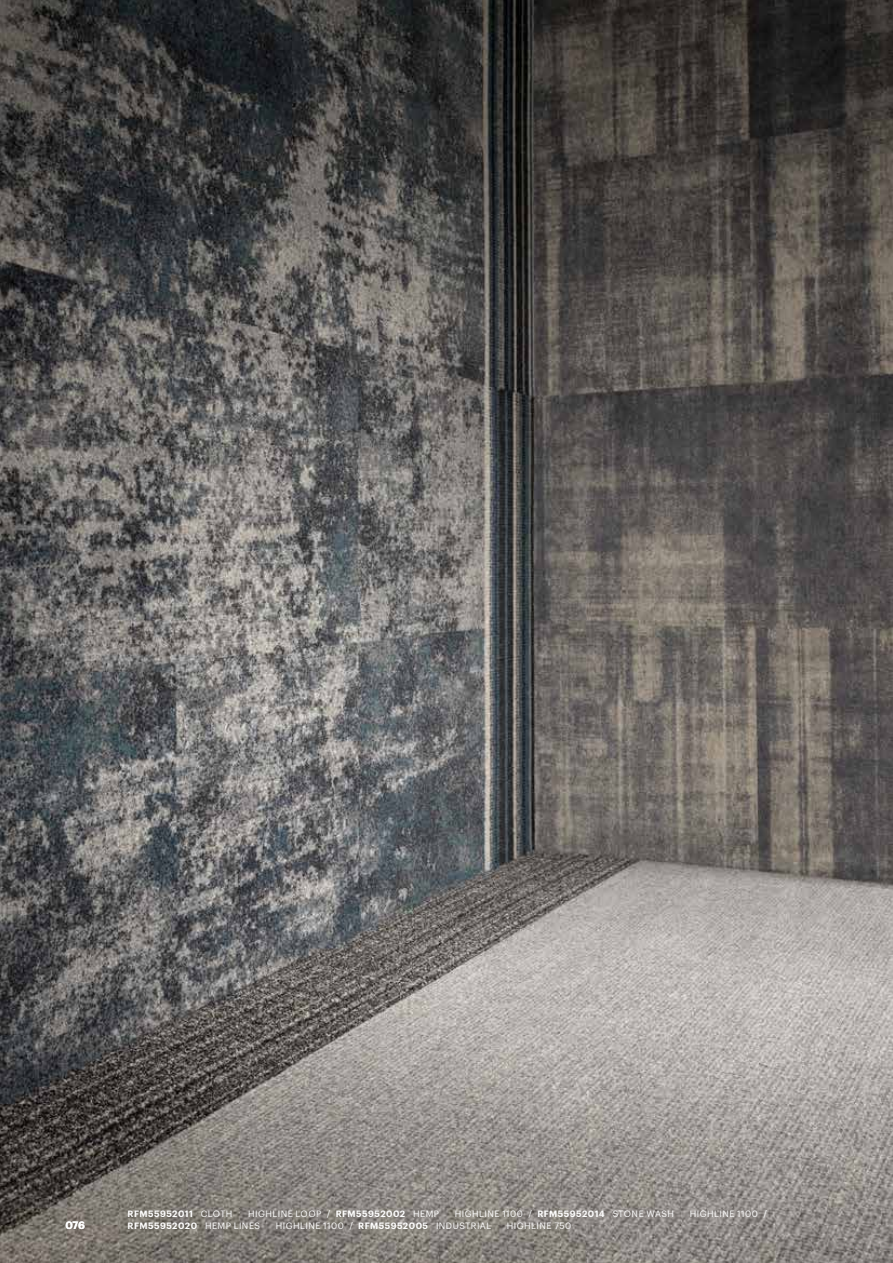
<style>
.page{position:relative;width:893px;height:1263px;background:#fff}
.page>*{position:absolute;margin:0;border:0;box-sizing:border-box;transform-origin:0 0}
.t1{font:600 10.5px "Graphik";color:#fff}
.t2{font:9px "Graphik";letter-spacing:.055em;color:#fff}
.t3{font:600 9px "Graphik";letter-spacing:.05em;color:#fff}
.s1{font-weight:400}
.s2{font-weight:600}
</style>
<div class="page">
<img style="left:0;top:0;width:893px;height:1263px">
<p class="t3" style="left:128px;top:1207px;width:106px">RFM55952011 <span class="s1">CLOTH</span></p>
<p class="t2" style="left:248px;top:1207px;width:193px">HIGHLINE LOOP / <span class="s2">RFM55952002</span> HEMP</p>
<p class="t2" style="left:455px;top:1207px;width:221px">HIGHLINE 1100 / <span class="s2">RFM55952014</span> STONE WASH</p>
<p class="t2" style="left:690px;top:1207px;width:79px">HIGHLINE 1100 /</p>
<p class="t1" style="left:65px;top:1217px;width:21px">076</p>
<p class="t3" style="left:128px;top:1219px;width:134px">RFM55952020 <span class="s1">HEMP LINES</span></p>
<p class="t2" style="left:276px;top:1219px;width:217px">HIGHLINE 1100 / <span class="s2">RFM55952005</span> INDUSTRIAL</p>
<p class="t2" style="left:507px;top:1219px;width:66px">HIGHLINE 750</p>
</div>
